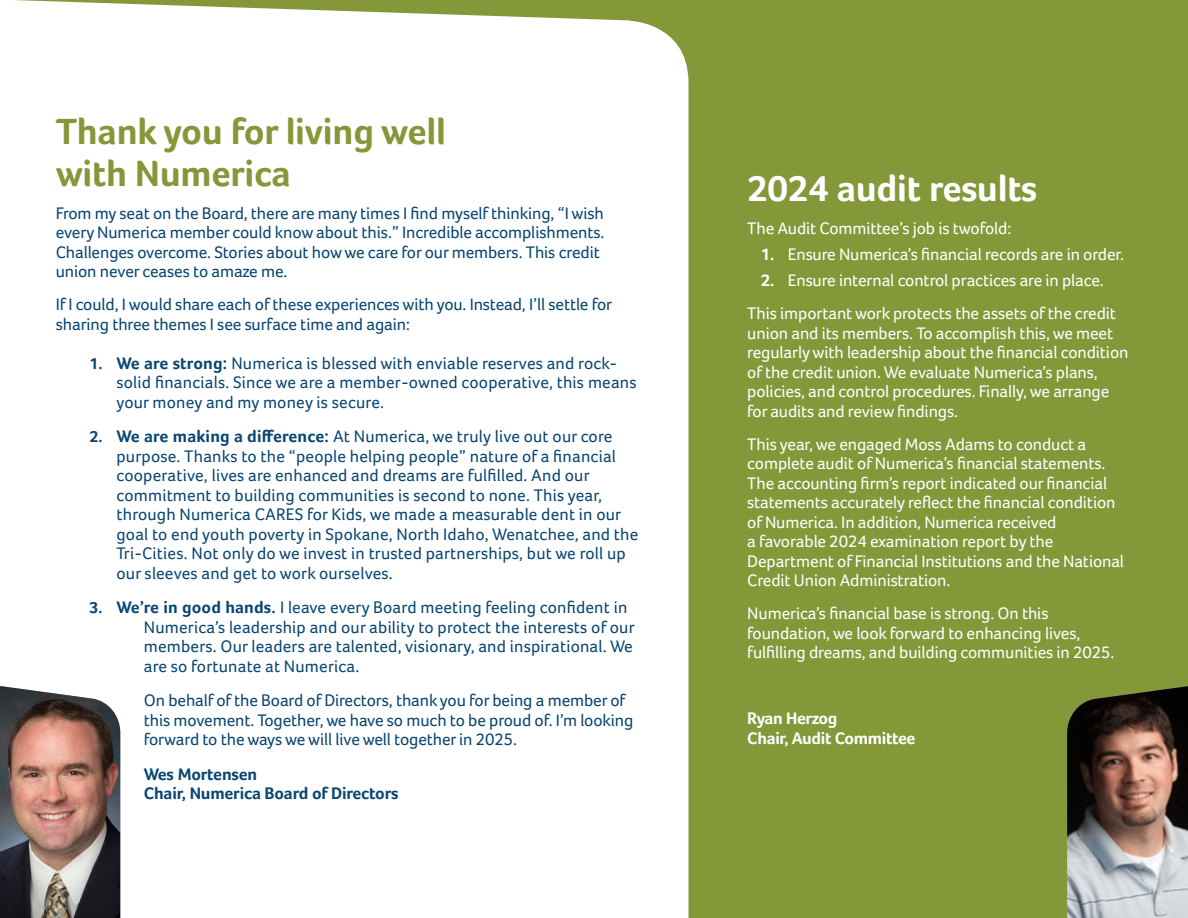
<style>
.page{position:relative;width:1188px;height:918px;background:#84983a}
.page>*{position:absolute;margin:0;border:0;box-sizing:border-box;transform-origin:0 0}
.t1{font:700 37.5px/42px "Foco";letter-spacing:-.005em;color:#84983a}
.t2{font:700 37.5px "Foco";letter-spacing:-.005em;color:#fff}
.t3{font:17.25px/19.5px "Foco";letter-spacing:.01em;color:#094671}
.t4{font:17.25px/19.5px "Foco";letter-spacing:-.005em;color:#fff}
.t5{font:700 17.25px/19.5px "Foco";letter-spacing:-.01em;color:#094671}
.t6{font:700 17.25px "Foco";letter-spacing:-.02em;color:#fff}
.s1{font-weight:700;font-size:16.5px}
.s2{font-weight:700}
</style>
<div class="page">
<div style="left:0;top:0;width:688px;height:918px;background:#fff"></div>
<img style="left:0;top:686px;width:120px;height:232px">
<img style="left:1067px;top:686px;width:121px;height:232px">
<p class="t1" style="left:56px;top:110px;width:392px">Thank you for living well with Numerica</p>
<p class="t3" style="left:56px;top:203px;width:550px">From my seat on the Board, there are many times I find myself thinking, “I wish every Numerica member could know about this.” Incredible accomplishments.<br>Challenges overcome. Stories about how we care for our members. This credit union never ceases to amaze me.</p>
<p class="t3" style="left:56px;top:294px;width:558px">If I could, I would share each of these experiences with you. Instead, I’ll settle for sharing three themes I see surface time and again:</p>
<p class="t3" style="left:116px;top:353px;width:522px;text-indent:-27px"><span class="s1">1.</span> <span class="s2">We are strong:</span> Numerica is blessed with enviable reserves and rock&shy;solid financials. Since we are a member-owned cooperative, this means your money and my money is secure.</p>
<p class="t3" style="left:116px;top:426px;width:523px;text-indent:-27px"><span class="s1">2.</span> <span class="s2">We are making a difference:</span> At Numerica, we truly live out our core purpose. Thanks to the “people helping people” nature of a financial cooperative, lives are enhanced and dreams are fulfilled. And our commitment to building communities is second to none. This year, through Numerica CARES for Kids, we made a measurable dent in our goal to end youth poverty in Spokane, North Idaho, Wenatchee, and the Tri-Cities. Not only do we invest in trusted partnerships, but we roll up our sleeves and get to work ourselves.</p>
<p class="t3" style="left:144px;top:597px;width:492px;text-indent:-54px"><span class="s1">3.</span> <span class="s2">We’re in good hands.</span> I leave every Board meeting feeling confident in Numerica’s leadership and our ability to protect the interests of our members. Our leaders are talented, visionary, and inspirational. We are so fortunate at Numerica.</p>
<p class="t3" style="left:144px;top:690px;width:491px">On behalf of the Board of Directors, thank you for being a member of this movement. Together, we have so much to be proud of. I’m looking forward to the ways we will live well together in 2025.</p>
<p class="t5" style="left:144px;top:764px;width:256px">Wes Mortensen<br>Chair, Numerica Board of Directors</p>
<p class="t2" style="left:747px;top:166px;width:292px">2024 audit results</p>
<p class="t4" style="left:747px;top:218px;width:265px">The Audit Committee’s job is twofold:</p>
<p class="t4" style="left:761px;top:244px;width:365px"><span class="s2">1.</span> Ensure Numerica’s financial records are in order.</p>
<p class="t4" style="left:761px;top:270px;width:345px"><span class="s2">2.</span> Ensure internal control practices are in place.</p>
<p class="t4" style="left:747px;top:303px;width:383px">This important work protects the assets of the credit union and its members. To accomplish this, we meet regularly with leadership about the financial condition of the credit union. We evaluate Numerica’s plans, policies, and control procedures. Finally, we arrange for audits and review findings.</p>
<p class="t4" style="left:747px;top:434px;width:378px">This year, we engaged Moss Adams to conduct a complete audit of Numerica’s financial statements.<br>The accounting firm’s report indicated our financial statements accurately reflect the financial condition of Numerica. In addition, Numerica received<br>a favorable 2024 examination report by the Department of Financial Institutions and the National Credit Union Administration.</p>
<p class="t4" style="left:747px;top:603px;width:369px">Numerica’s financial base is strong. On this foundation, we look forward to enhancing lives, fulfilling dreams, and building communities in 2025.</p>
<p class="t6" style="left:747px;top:708px;width:92px">Ryan Herzog</p>
<p class="t6" style="left:747px;top:728px;width:170px">Chair, Audit Committee</p>
</div>
